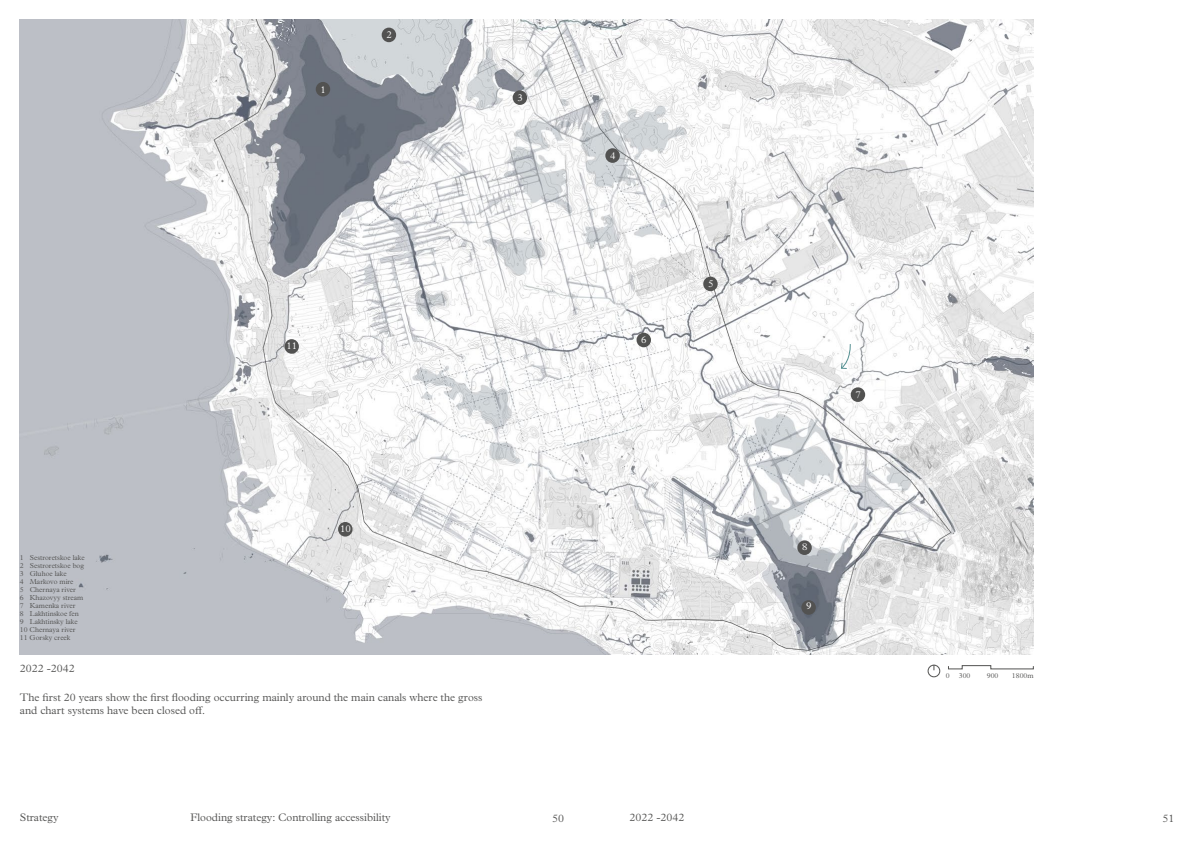
<style>
.page{position:relative;width:1191px;height:842px;background:#fff}
.page>*{position:absolute;margin:0;border:0;box-sizing:border-box;transform-origin:0 0}
.t1{font:300 11px/13px "Plantin MT Pro";color:#525251}
.t2{font:300 10px "Plantin MT Pro";color:#fff}
.t3{font:300 7.2px/8px "Plantin MT Pro";color:#525251}
</style>
<div class="page">
<img style="left:20px;top:20px;width:1013px;height:635px">
<svg style="left:840px;top:343px;width:11px;height:26px"></svg>
<div style="left:382px;top:28px;width:14px;height:14px;background:#525251;border-radius:50%"></div>
<div style="left:605px;top:148px;width:15px;height:15px;background:#525251;border-radius:50%"></div>
<div style="left:703px;top:277px;width:14px;height:14px;background:#525251;border-radius:50%"></div>
<div style="left:850px;top:387px;width:15px;height:15px;background:#525251;border-radius:50%"></div>
<div style="left:316px;top:82px;width:14px;height:15px;background:#525251;border-radius:50%"></div>
<div style="left:512px;top:90px;width:15px;height:15px;background:#525251;border-radius:50%"></div>
<div style="left:636px;top:333px;width:15px;height:14px;background:#525251;border-radius:50%"></div>
<div style="left:797px;top:540px;width:14px;height:15px;background:#525251;border-radius:50%"></div>
<div style="left:801px;top:600px;width:15px;height:15px;background:#525251;border-radius:50%"></div>
<div style="left:338px;top:522px;width:14px;height:15px;background:#525251;border-radius:50%"></div>
<div style="left:284px;top:339px;width:15px;height:15px;background:#525251;border-radius:50%"></div>
<svg style="left:948px;top:665px;width:85px;height:4px"></svg>
<div style="left:927px;top:665px;width:13px;height:12px;border:1px solid #525251;border-radius:50%"></div>
<p class="t2" style="left:320px;top:84px;width:7px">1</p>
<p class="t2" style="left:386px;top:29px;width:7px">2</p>
<p class="t2" style="left:517px;top:92px;width:7px">3</p>
<p class="t3" style="left:20px;top:554px;width:66px">1 Sestroretskoe lake<br>2 Sestroretskoe bog<br>3 Gluhoe lake<br>4 Markovo mire<br>5 Chernaya river<br>6 Khazovyy stream<br>7 Kamenka river<br>8 Lakhtinskoe fen<br>9 Lakhtinsky lake<br>10 Chernaya river<br>11 Gorsky creek</p>
<p class="t2" style="left:286px;top:340px;width:12px">11</p>
<p class="t2" style="left:340px;top:523px;width:12px">10</p>
<p class="t1" style="left:20px;top:661px;width:56px">2022 -2042</p>
<p class="t1" style="left:20px;top:690px;width:464px">The first 20 years show the first flooding occurring mainly around the main canals where the gross and chart systems have been closed off.</p>
<p class="t2" style="left:610px;top:150px;width:7px">4</p>
<p class="t2" style="left:641px;top:334px;width:7px">6</p>
<p class="t2" style="left:708px;top:278px;width:7px">5</p>
<p class="t2" style="left:855px;top:389px;width:7px">7</p>
<p class="t2" style="left:802px;top:541px;width:7px">8</p>
<p class="t2" style="left:806px;top:600px;width:7px">9</p>
<p class="t3" style="left:945px;top:671px;width:5px">0</p>
<p class="t3" style="left:958px;top:671px;width:13px">300</p>
<p class="t3" style="left:986px;top:671px;width:13px">900</p>
<p class="t3" style="left:1012px;top:671px;width:23px">1800m</p>
<p class="t1" style="left:20px;top:811px;width:40px">Strategy</p>
<p class="t1" style="left:191px;top:811px;width:201px">Flooding strategy: Controlling accessibility</p>
<p class="t1" style="left:552px;top:812px;width:13px">50</p>
<p class="t1" style="left:1162px;top:812px;width:13px">51</p>
<p class="t1" style="left:629px;top:811px;width:56px">2022 -2042</p>
</div>
